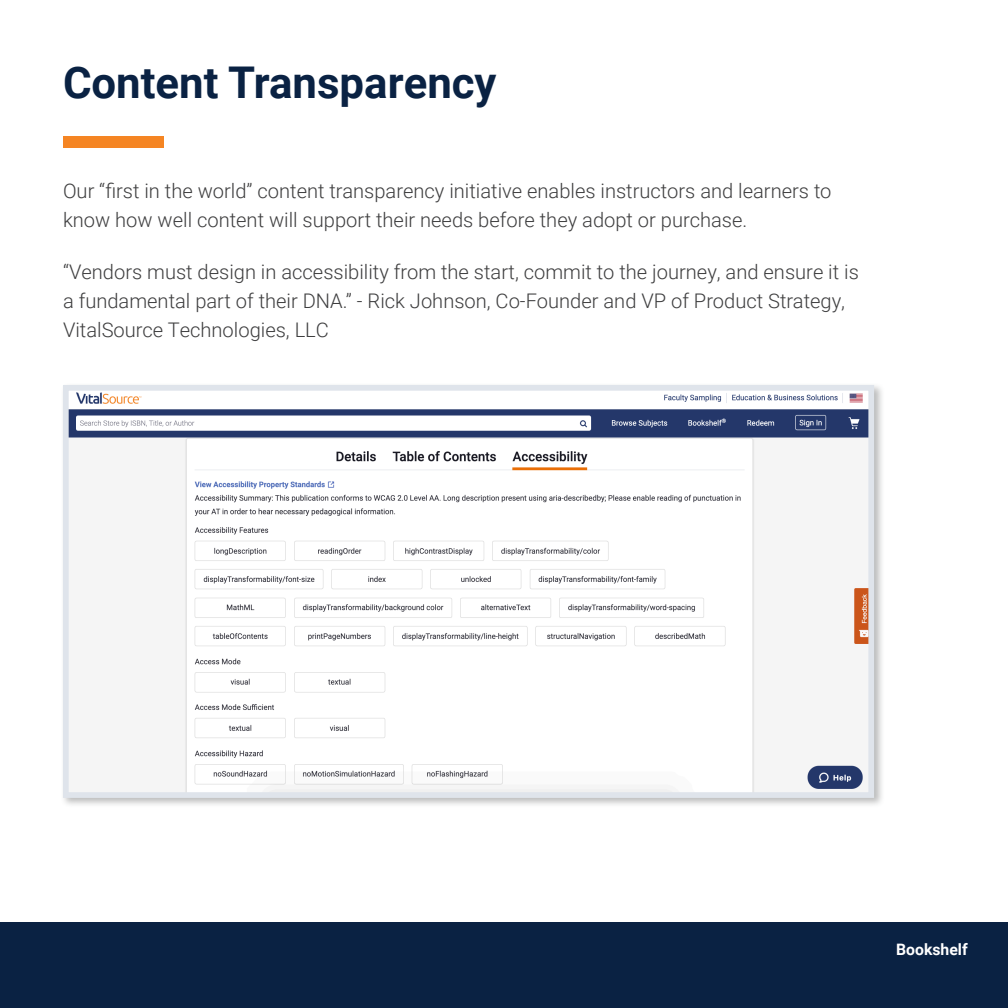
<style>
.page{position:relative;width:1008px;height:1008px;background:#fff}
.page>*{position:absolute;margin:0;border:0;box-sizing:border-box;transform-origin:0 0}
.t1{font:700 43.75px "Roboto";color:#0a2243}
.t2{font:300 20.12px/28.9px "Roboto";color:#3e3e3f}
.t3{font:700 15.75px "Roboto";color:#fff}
</style>
<div class="page">
<div style="left:0;top:922px;width:1008px;height:86px;background:#0a2243"></div>
<div style="left:61px;top:383px;width:824px;height:425px;background:#545555;opacity:.4"></div>
<img style="left:70px;top:392px;width:797px;height:399px">
<div style="left:63px;top:385px;width:811px;height:413px;border:6px solid #dfe4eb"></div>
<div style="left:63px;top:136px;width:101px;height:12px;background:#f58523"></div>
<p class="t1" style="left:63px;top:51px;width:435px">Content Transparency</p>
<p class="t2" style="left:63px;top:176px;width:770px">Our “first in the world” content transparency initiative enables instructors and learners to know how well content will support their needs before they adopt or purchase.</p>
<p class="t2" style="left:63px;top:257px;width:797px">“Vendors must design in accessibility from the start, commit to the journey, and ensure it is a fundamental part of their DNA.” - Rick Johnson, Co-Founder and VP of Product Strategy,<br>VitalSource Technologies, LLC</p>
<p class="t3" style="left:896px;top:938px;width:73px">Bookshelf</p>
</div>
